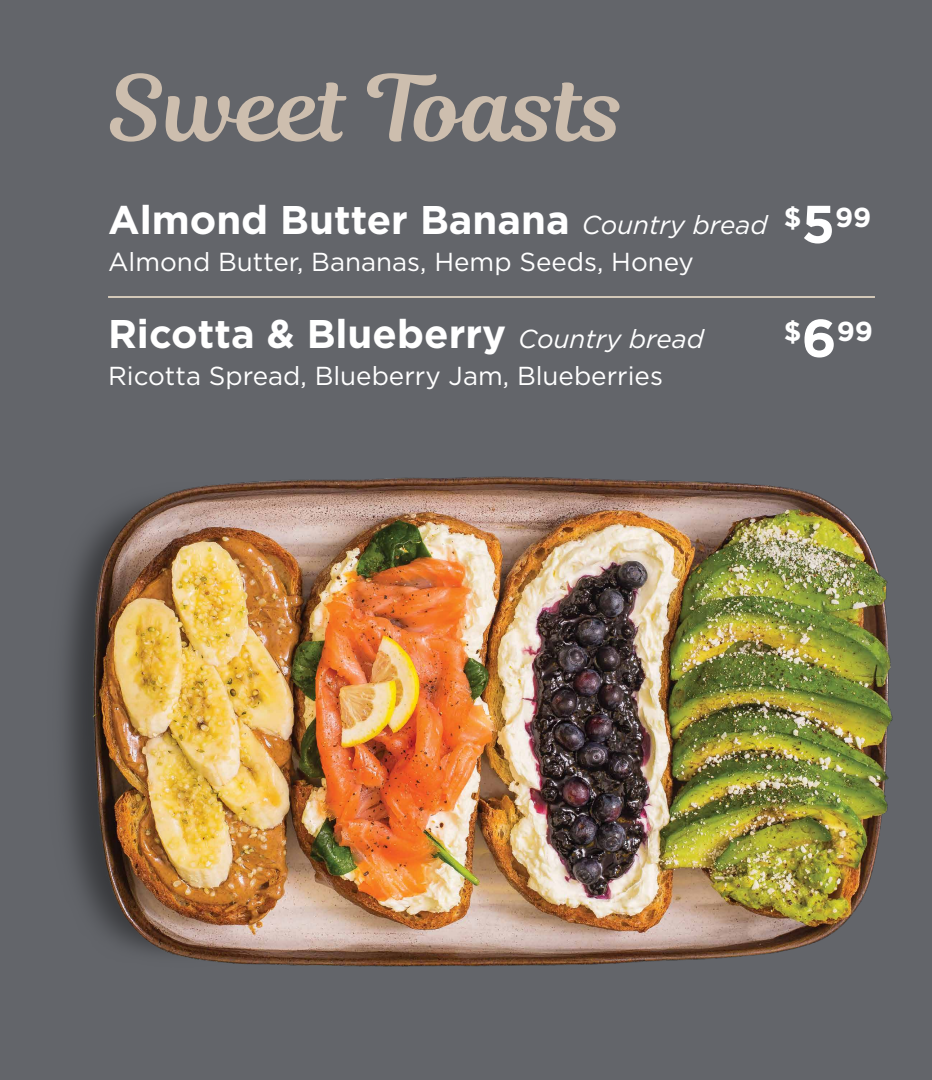
<style>
.page{position:relative;width:932px;height:1080px;background:#63656a}
.page>*{position:absolute;margin:0;border:0;box-sizing:border-box;transform-origin:0 0}
.t1{font:91.15px "Magnolia Script";color:#cdbeae}
.t2{font:700 40px "Gotham";color:#fff}
.t3{font:700 27.4px "Gotham";color:#fff}
.t4{font:26px "Gotham";color:#fff}
.s1{font-weight:400;font-style:italic;font-size:26px}
.s2{font-size:53px}
</style>
<div class="page">
<hr style="left:108px;top:296px;width:766px;height:2px;background:#d3c8b8">
<img style="left:65px;top:476px;width:828px;height:491px">
<h1 class="t1" style="left:108px;top:43px;width:519px">Sweet Toasts</h1>
<h2 class="t2" style="left:108px;top:194px;width:661px">Almond Butter Banana <span class="s1">Country bread</span></h2>
<p class="t4" style="left:108px;top:245px;width:587px">Almond Butter, Bananas, Hemp Seeds, Honey</p>
<p class="t3" style="left:784px;top:199px;width:89px">$<span class="s2">5</span>99</p>
<h2 class="t2" style="left:108px;top:308px;width:597px">Ricotta &amp; Blueberry <span class="s1">Country bread</span></h2>
<p class="t4" style="left:108px;top:359px;width:556px">Ricotta Spread, Blueberry Jam, Blueberries</p>
<p class="t3" style="left:784px;top:313px;width:91px">$<span class="s2">6</span>99</p>
</div>
